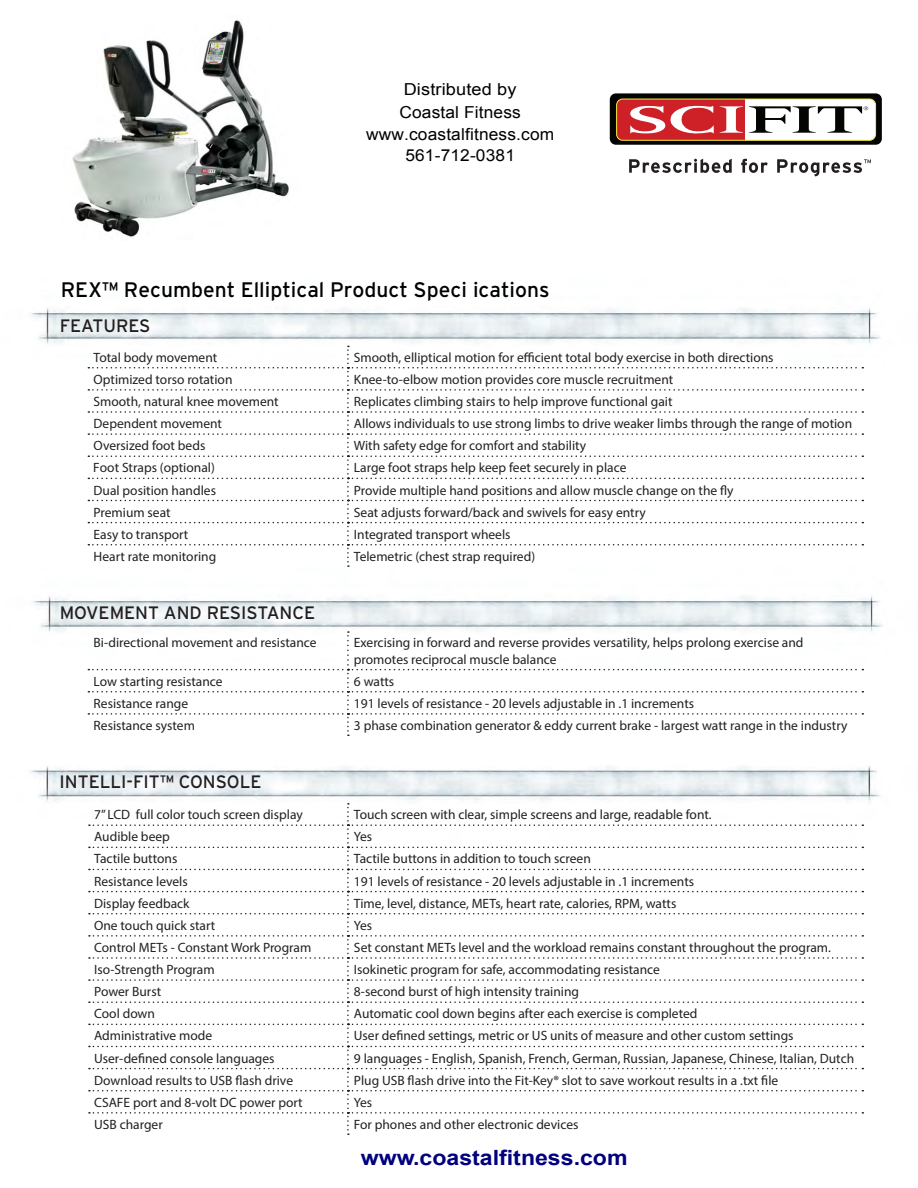
<style>
.page{position:relative;width:918px;height:1188px;background:#fff}
.page>*{position:absolute;margin:0;border:0;box-sizing:border-box;transform-origin:0 0}
.t1{font:21px "Interstate";color:#000}
.t2{font:700 21px "Arial";color:#000080;scale:1.1 1}
.t3{font:18px "Interstate";color:#231f20}
.t4{font:16.5px/22.2px "Arial";letter-spacing:.01em;color:#000;text-align:center;scale:1.1 1}
.t5{font:13.5px/16.2px "Myriad Pro";color:#231f20}
</style>
<div class="page">
<img style="left:33px;top:595px;width:850px;height:76px">
<img style="left:31px;top:307px;width:850px;height:62px">
<svg style="left:88px;top:346px;width:775px;height:221px"></svg>
<svg style="left:88px;top:631px;width:775px;height:105px"></svg>
<div style="left:610px;top:93px;width:272px;height:52px;background:#040503;border-radius:6px"></div>
<div style="left:617px;top:99px;width:259px;height:41px;background:#cd2027;border-radius:6px"></div>
<div style="left:746px;top:99px;width:130px;height:41px;background:#fff"></div>
<div style="left:616px;top:99px;width:260px;height:42px;border:1px solid #f4ed41;border-radius:6px"></div>
<svg style="left:749px;top:106px;width:119px;height:27px"></svg>
<svg style="left:720px;top:106px;width:23px;height:27px"></svg>
<svg style="left:630px;top:105px;width:84px;height:29px"></svg>
<svg style="left:629px;top:159px;width:103px;height:14px"></svg>
<svg style="left:741px;top:159px;width:27px;height:14px"></svg>
<svg style="left:777px;top:159px;width:94px;height:17px"></svg>
<img style="left:30px;top:766px;width:850px;height:60px">
<svg style="left:89px;top:803px;width:774px;height:332px"></svg>
<img style="left:72px;top:20px;width:217px;height:217px">
<p class="t4" style="left:366px;top:78px;width:172px">Distributed by<br>Coastal Fitness www.coastalfitness.com<br>561-712-0381</p>
<p class="t1" style="left:61px;top:277px;width:490px">REX™ Recumbent Elliptical Product Specif ications</p>
<p class="t3" style="left:60px;top:314px;width:92px">FEATURES</p>
<p class="t5" style="left:94px;top:349px;width:125px">Total body movement</p>
<p class="t5" style="left:354px;top:349px;width:421px">Smooth, elliptical motion for efficient total body exercise in both directions</p>
<p class="t5" style="left:94px;top:371px;width:140px">Optimized torso rotation</p>
<p class="t5" style="left:354px;top:371px;width:321px">Knee-to-elbow motion provides core muscle recruitment</p>
<p class="t5" style="left:94px;top:393px;width:187px">Smooth, natural knee movement</p>
<p class="t5" style="left:354px;top:393px;width:320px">Replicates climbing stairs to help improve functional gait</p>
<p class="t5" style="left:94px;top:415px;width:130px">Dependent movement</p>
<p class="t5" style="left:354px;top:415px;width:500px">Allows individuals to use strong limbs to drive weaker limbs through the range of motion</p>
<p class="t5" style="left:94px;top:437px;width:113px">Oversized foot beds</p>
<p class="t5" style="left:354px;top:437px;width:234px">With safety edge for comfort and stability</p>
<p class="t5" style="left:93px;top:460px;width:123px">Foot Straps (optional)</p>
<p class="t5" style="left:354px;top:460px;width:274px">Large foot straps help keep feet securely in place</p>
<p class="t5" style="left:94px;top:482px;width:124px">Dual position handles</p>
<p class="t5" style="left:354px;top:482px;width:381px">Provide multiple hand positions and allow muscle change on the fly</p>
<p class="t5" style="left:94px;top:504px;width:79px">Premium seat</p>
<p class="t5" style="left:354px;top:504px;width:293px">Seat adjusts forward/back and swivels for easy entry</p>
<p class="t5" style="left:94px;top:526px;width:96px">Easy to transport</p>
<p class="t5" style="left:354px;top:526px;width:158px">Integrated transport wheels</p>
<p class="t5" style="left:94px;top:548px;width:124px">Heart rate monitoring</p>
<p class="t5" style="left:354px;top:548px;width:183px">Telemetric (chest strap required)</p>
<p class="t3" style="left:60px;top:602px;width:257px">MOVEMENT AND RESISTANCE</p>
<p class="t5" style="left:94px;top:635px;width:225px">Bi-directional movement and resistance</p>
<p class="t5" style="left:354px;top:635px;width:451px">Exercising in forward and reverse provides versatility, helps prolong exercise and promotes reciprocal muscle balance</p>
<p class="t5" style="left:94px;top:673px;width:130px">Low starting resistance</p>
<p class="t5" style="left:354px;top:673px;width:42px">6 watts</p>
<p class="t5" style="left:94px;top:695px;width:96px">Resistance range</p>
<p class="t5" style="left:354px;top:695px;width:342px">191 levels of resistance - 20 levels adjustable in .1 increments</p>
<p class="t5" style="left:94px;top:717px;width:103px">Resistance system</p>
<p class="t5" style="left:354px;top:717px;width:495px">3 phase combination generator &amp; eddy current brake - largest watt range in the industry</p>
<p class="t3" style="left:60px;top:771px;width:203px">INTELLI-FIT™ CONSOLE</p>
<p class="t5" style="left:94px;top:806px;width:210px">7” LCD full color touch screen display</p>
<p class="t5" style="left:354px;top:806px;width:359px">Touch screen with clear, simple screens and large, readable font.</p>
<p class="t5" style="left:94px;top:829px;width:77px">Audible beep</p>
<p class="t5" style="left:354px;top:829px;width:20px">Yes</p>
<p class="t5" style="left:94px;top:851px;width:85px">Tactile buttons</p>
<p class="t5" style="left:354px;top:851px;width:238px">Tactile buttons in addition to touch screen</p>
<p class="t5" style="left:94px;top:873px;width:95px">Resistance levels</p>
<p class="t5" style="left:354px;top:873px;width:342px">191 levels of resistance - 20 levels adjustable in .1 increments</p>
<p class="t5" style="left:94px;top:895px;width:97px">Display feedback</p>
<p class="t5" style="left:354px;top:895px;width:324px">Time, level, distance, METs, heart rate, calories, RPM, watts</p>
<p class="t5" style="left:94px;top:917px;width:123px">One touch quick start</p>
<p class="t5" style="left:354px;top:917px;width:20px">Yes</p>
<p class="t5" style="left:94px;top:939px;width:219px">Control METs - Constant Work Program</p>
<p class="t5" style="left:354px;top:939px;width:478px">Set constant METs level and the workload remains constant throughout the program.</p>
<p class="t5" style="left:94px;top:961px;width:122px">Iso-Strength Program</p>
<p class="t5" style="left:354px;top:961px;width:308px">Isokinetic program for safe, accommodating resistance</p>
<p class="t5" style="left:94px;top:983px;width:68px">Power Burst</p>
<p class="t5" style="left:354px;top:983px;width:227px">8-second burst of high intensity training</p>
<p class="t5" style="left:94px;top:1006px;width:62px">Cool down</p>
<p class="t5" style="left:354px;top:1006px;width:345px">Automatic cool down begins after each exercise is completed</p>
<p class="t5" style="left:94px;top:1028px;width:120px">Administrative mode</p>
<p class="t5" style="left:354px;top:1028px;width:441px">User defined settings, metric or US units of measure and other custom settings</p>
<p class="t5" style="left:94px;top:1050px;width:182px">User-defined console languages</p>
<p class="t5" style="left:354px;top:1050px;width:502px">9 languages - English, Spanish, French, German, Russian, Japanese, Chinese, Italian, Dutch</p>
<p class="t5" style="left:94px;top:1072px;width:200px">Download results to USB flash drive</p>
<p class="t5" style="left:354px;top:1072px;width:426px">Plug USB flash drive into the Fit-Key® slot to save workout results in a .txt file</p>
<p class="t5" style="left:94px;top:1094px;width:210px">CSAFE port and 8-volt DC power port</p>
<p class="t5" style="left:354px;top:1094px;width:20px">Yes</p>
<p class="t5" style="left:94px;top:1116px;width:70px">USB charger</p>
<p class="t5" style="left:354px;top:1116px;width:226px">For phones and other electronic devices</p>
<p class="t2" style="left:361px;top:1144px;width:244px">www.coastalfitness.com</p>
</div>
